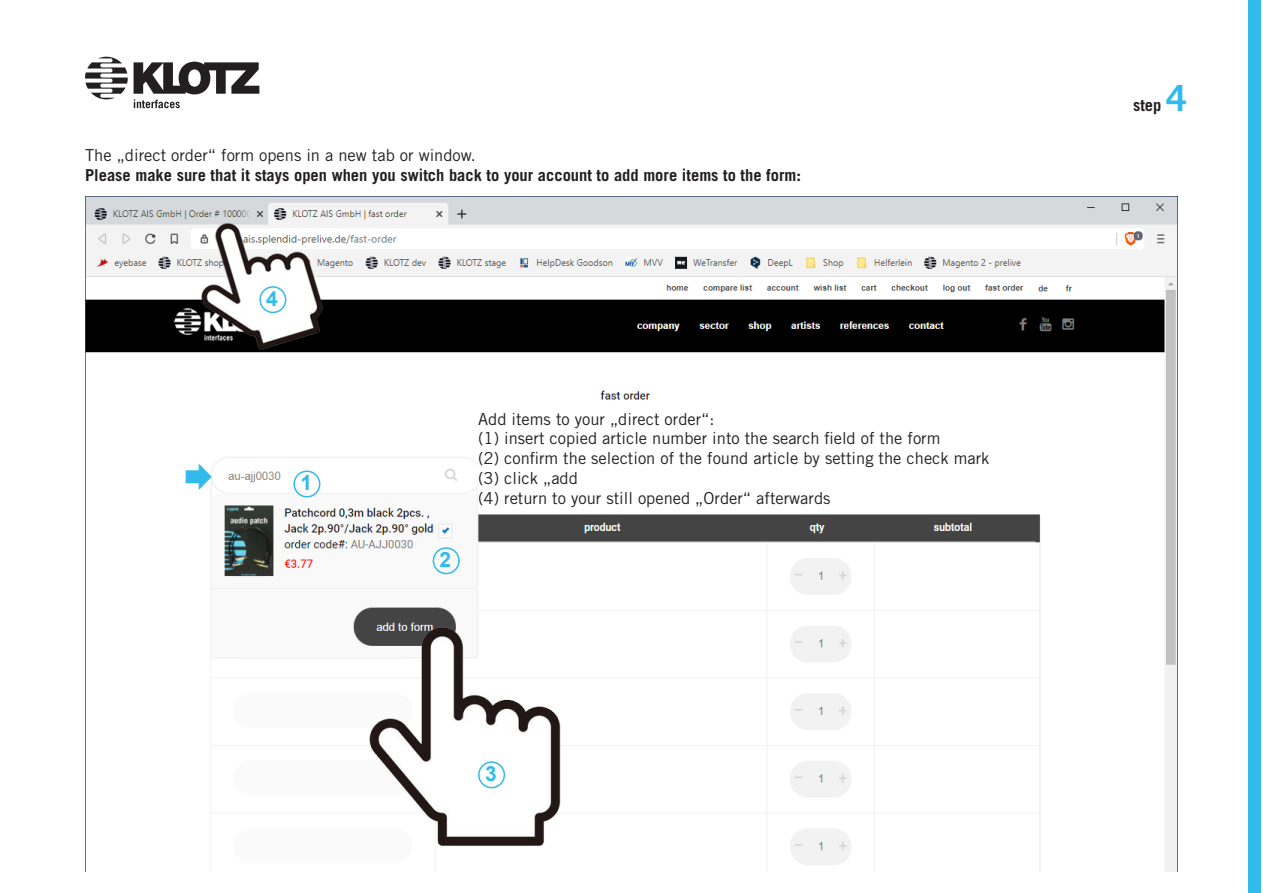
<style>
.page{position:relative;width:1263px;height:893px;background:#fff}
.page>*{position:absolute;margin:0;border:0;box-sizing:border-box;transform-origin:0 0}
.t1{font:700 21px "Arial";color:#32baec}
.t2{font:16.5px/19.8px "Trade Gothic LT Pro";color:#231f20}
.t3{font:700 16.5px "Trade Gothic LT Pro";color:#231f20}
.s1{font-size:36px;color:#32baec}
</style>
<div class="page">
<div style="left:1248px;top:0;width:13px;height:893px;background:#32baec"></div>
<svg style="left:134px;top:62px;width:125px;height:46px"></svg>
<svg style="left:85px;top:57px;width:43px;height:42px"></svg>
<img style="left:85px;top:197px;width:1092px;height:675px">
<div style="left:293px;top:470px;width:27px;height:27px;border:2px solid #32baec;border-radius:50%"></div>
<div style="left:433px;top:547px;width:27px;height:27px;border:2px solid #32baec;border-radius:50%"></div>
<div style="left:478px;top:761px;width:27px;height:27px;border:2px solid #32baec;border-radius:50%"></div>
<div style="left:259px;top:286px;width:27px;height:27px;border:2px solid #32baec;border-radius:50%"></div>
<div style="left:478px;top:413px;width:590px;height:96px;background:#fff"></div>
<svg style="left:186px;top:463px;width:26px;height:27px"></svg>
<p class="t2" style="left:85px;top:145px;width:392px">The „direct order“ form opens in a new tab or window.</p>
<p class="t3" style="left:85px;top:165px;width:717px">Please make sure that it stays open when you switch back to your account to add more items to the form:</p>
<p class="t1" style="left:266px;top:284px;width:13px">4</p>
<p class="t1" style="left:300px;top:468px;width:13px">1</p>
<p class="t1" style="left:440px;top:545px;width:13px">2</p>
<p class="t2" style="left:478px;top:409px;width:513px">Add items to your „direct order“:<br>(1) insert copied article number into the search field of the form<br>(2) confirm the selection of the found article by setting the check mark (3) click „add<br>(4) return to your still opened „Order“ afterwards</p>
<p class="t1" style="left:485px;top:759px;width:13px">3</p>
<p class="t3" style="left:1133px;top:95px;width:55px">step <span class="s1">4</span></p>
</div>
